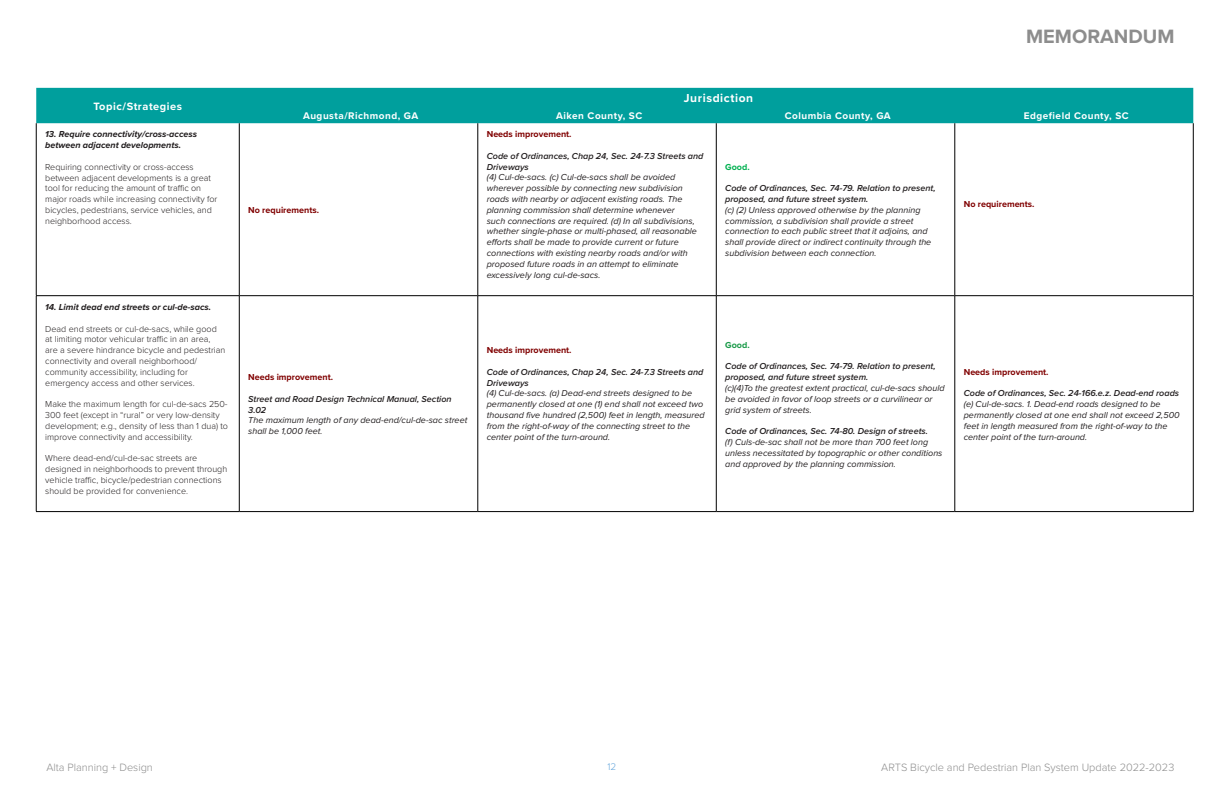
<style>
.page{position:relative;width:1224px;height:792px;background:#fff}
.page>*{position:absolute;margin:0;border:0;box-sizing:border-box;transform-origin:0 0}
.t1{font:700 20px "Proxima Nova";color:#8d8d8d}
.ARTS_Table_Column_He{font:700 12px "Proxima Nova";letter-spacing:.05em;color:#fff}
.t2{font:300 11px "Proxima Nova";color:#8d8d8d}
.ARTS_Table_Column_He-2{font:700 11px "Proxima Nova";letter-spacing:.05em;color:#fff}
.ARTS_Table_Column_He-3{font:700 10px "Proxima Nova";letter-spacing:.05em;color:#fff}
.t3{font:300 10px "Proxima Nova";color:#64a5db}
.t4{font:italic 9px/10.8px "Proxima Nova";color:#231f20}
.t5{font:300 9px/10.8px "Proxima Nova";color:#231f20}
.t6{font:italic 600 9px/10.8px "Proxima Nova";color:#231f20}
.ARTS_Table_Body{font:italic 700 9px/11px "Proxima Nova";color:#231f20}
.t7{font:700 9px "Proxima Nova";color:#800000}
.t8{font:700 9px "Proxima Nova";color:#00b050}
.t9{font:700 9px "Proxima Nova";color:#189947}
</style>
<div class="page">
<div style="left:36px;top:88px;width:1157px;height:35px;background:#009f9d"></div>
<hr style="left:36px;top:123px;width:1px;height:172px;background:#000">
<hr style="left:239px;top:123px;width:1px;height:172px;background:#000">
<hr style="left:478px;top:123px;width:1px;height:172px;background:#000">
<hr style="left:716px;top:123px;width:1px;height:172px;background:#000">
<hr style="left:955px;top:123px;width:1px;height:172px;background:#000">
<hr style="left:1193px;top:123px;width:1px;height:172px;background:#000">
<hr style="left:36px;top:295px;width:203px;height:1px;background:#000">
<hr style="left:36px;top:296px;width:1px;height:215px;background:#000">
<hr style="left:239px;top:295px;width:239px;height:1px;background:#000">
<hr style="left:239px;top:296px;width:1px;height:215px;background:#000">
<hr style="left:478px;top:295px;width:238px;height:1px;background:#000">
<hr style="left:478px;top:296px;width:1px;height:215px;background:#000">
<hr style="left:716px;top:295px;width:239px;height:1px;background:#000">
<hr style="left:716px;top:296px;width:1px;height:215px;background:#000">
<hr style="left:955px;top:295px;width:239px;height:1px;background:#000">
<hr style="left:955px;top:296px;width:1px;height:215px;background:#000">
<hr style="left:1193px;top:296px;width:1px;height:215px;background:#000">
<hr style="left:36px;top:511px;width:203px;height:1px;background:#000">
<hr style="left:239px;top:511px;width:239px;height:1px;background:#000">
<hr style="left:478px;top:511px;width:238px;height:1px;background:#000">
<hr style="left:716px;top:511px;width:239px;height:1px;background:#000">
<hr style="left:955px;top:511px;width:239px;height:1px;background:#000">
<p class="ARTS_Table_Column_He-2" style="left:93px;top:98px;width:90px">Topic/Strategies</p>
<p class="ARTS_Table_Body" style="left:45px;top:129px;width:153px">13. Require connectivity/cross-access between adjacent developments.</p>
<p class="t5" style="left:45px;top:161px;width:174px">Requiring connectivity or cross-access between adjacent developments is a great tool for reducing the amount of traffic on major roads while increasing connectivity for bicycles, pedestrians, service vehicles, and neighborhood access.</p>
<p class="ARTS_Table_Body" style="left:45px;top:301px;width:167px">14. Limit dead end streets or cul-de-sacs.</p>
<p class="t5" style="left:45px;top:323px;width:182px">Dead end streets or cul-de-sacs, while good at limiting motor vehicular traffic in an area, are a severe hindrance bicycle and pedestrian connectivity and overall neighborhood/ community accessibility, including for emergency access and other services.</p>
<p class="t5" style="left:45px;top:398px;width:184px">Make the maximum length for cul-de-sacs 250- 300 feet (except in “rural” or very low-density development; e.g., density of less than 1 dua) to improve connectivity and accessibility.</p>
<p class="t5" style="left:45px;top:452px;width:184px">Where dead-end/cul-de-sac streets are designed in neighborhoods to prevent through vehicle traffic, bicycle/pedestrian connections should be provided for convenience.</p>
<p class="ARTS_Table_Column_He" style="left:684px;top:89px;width:71px">Jurisdiction</p>
<h1 class="t1" style="left:1026px;top:21px;width:150px">MEMORANDUM</h1>
<p class="ARTS_Table_Column_He-3" style="left:303px;top:108px;width:117px">Augusta/Richmond, GA</p>
<p class="ARTS_Table_Column_He-3" style="left:556px;top:108px;width:88px">Aiken County, SC</p>
<p class="ARTS_Table_Column_He-3" style="left:785px;top:108px;width:108px">Columbia County, GA</p>
<p class="ARTS_Table_Column_He-3" style="left:1024px;top:108px;width:106px">Edgefield County, SC</p>
<p class="t7" style="left:248px;top:203px;width:72px">No requirements.</p>
<p class="t7" style="left:487px;top:128px;width:86px">Needs improvement.</p>
<p class="t6" style="left:487px;top:150px;width:218px">Code of Ordinances, Chap 24, Sec. 24-7.3 Streets and<br>Driveways</p>
<p class="t4" style="left:487px;top:172px;width:212px">(4) Cul-de-sacs. (c) Cul-de-sacs shall be avoided wherever possible by connecting new subdivision roads with nearby or adjacent existing roads. The planning commission shall determine whenever<br>such connections are required. (d) In all subdivisions, whether single-phase or multi-phased, all reasonable efforts shall be made to provide current or future connections with existing nearby roads and/or with proposed future roads in an attempt to eliminate excessively long cul-de-sacs.</p>
<p class="t8" style="left:725px;top:160px;width:26px">Good.</p>
<p class="t6" style="left:725px;top:183px;width:212px">Code of Ordinances, Sec. 74-79. Relation to present, proposed, and future street system.</p>
<p class="t4" style="left:725px;top:204px;width:208px">(c) (2) Unless approved otherwise by the planning commission, a subdivision shall provide a street connection to each public street that it adjoins, and shall provide direct or indirect continuity through the subdivision between each connection.</p>
<p class="t7" style="left:964px;top:198px;width:72px">No requirements.</p>
<p class="t7" style="left:248px;top:370px;width:86px">Needs improvement.</p>
<p class="t6" style="left:248px;top:393px;width:205px">Street and Road Design Technical Manual, Section<br>3.02</p>
<p class="t4" style="left:248px;top:415px;width:221px">The maximum length of any dead-end/cul-de-sac street shall be 1,000 feet.</p>
<p class="t7" style="left:487px;top:343px;width:86px">Needs improvement.</p>
<p class="t6" style="left:487px;top:366px;width:218px">Code of Ordinances, Chap 24, Sec. 24-7.3 Streets and<br>Driveways</p>
<p class="t4" style="left:487px;top:388px;width:220px">(4) Cul-de-sacs. (a) Dead-end streets designed to be permanently closed at one (1) end shall not exceed two thousand five hundred (2,500) feet in length, measured from the right-of-way of the connecting street to the center point of the turn-around.</p>
<p class="t9" style="left:725px;top:338px;width:26px">Good.</p>
<p class="t6" style="left:725px;top:361px;width:212px">Code of Ordinances, Sec. 74-79. Relation to present, proposed, and future street system.</p>
<p class="t4" style="left:725px;top:382px;width:221px">(c)(4)To the greatest extent practical, cul-de-sacs should be avoided in favor of loop streets or a curvilinear or grid system of streets.</p>
<p class="t6" style="left:725px;top:426px;width:204px">Code of Ordinances, Sec. 74-80. Design of streets.</p>
<p class="t4" style="left:725px;top:436px;width:219px">(f) Culs-de-sac shall not be more than 700 feet long unless necessitated by topographic or other conditions and approved by the planning commission.</p>
<p class="t7" style="left:964px;top:365px;width:86px">Needs improvement.</p>
<p class="t6" style="left:964px;top:388px;width:217px">Code of Ordinances, Sec. 24-166.e.z. Dead-end roads</p>
<p class="t4" style="left:964px;top:398px;width:217px">(e) Cul-de-sacs. 1. Dead-end roads designed to be permanently closed at one end shall not exceed 2,500 feet in length measured from the right-of-way to the center point of the turn-around.</p>
<p class="t2" style="left:46px;top:759px;width:108px">Alta Planning + Design</p>
<p class="t3" style="left:608px;top:759px;width:10px">12</p>
<p class="t2" style="left:881px;top:759px;width:295px">ARTS Bicycle and Pedestrian Plan System Update 2022-2023</p>
</div>
